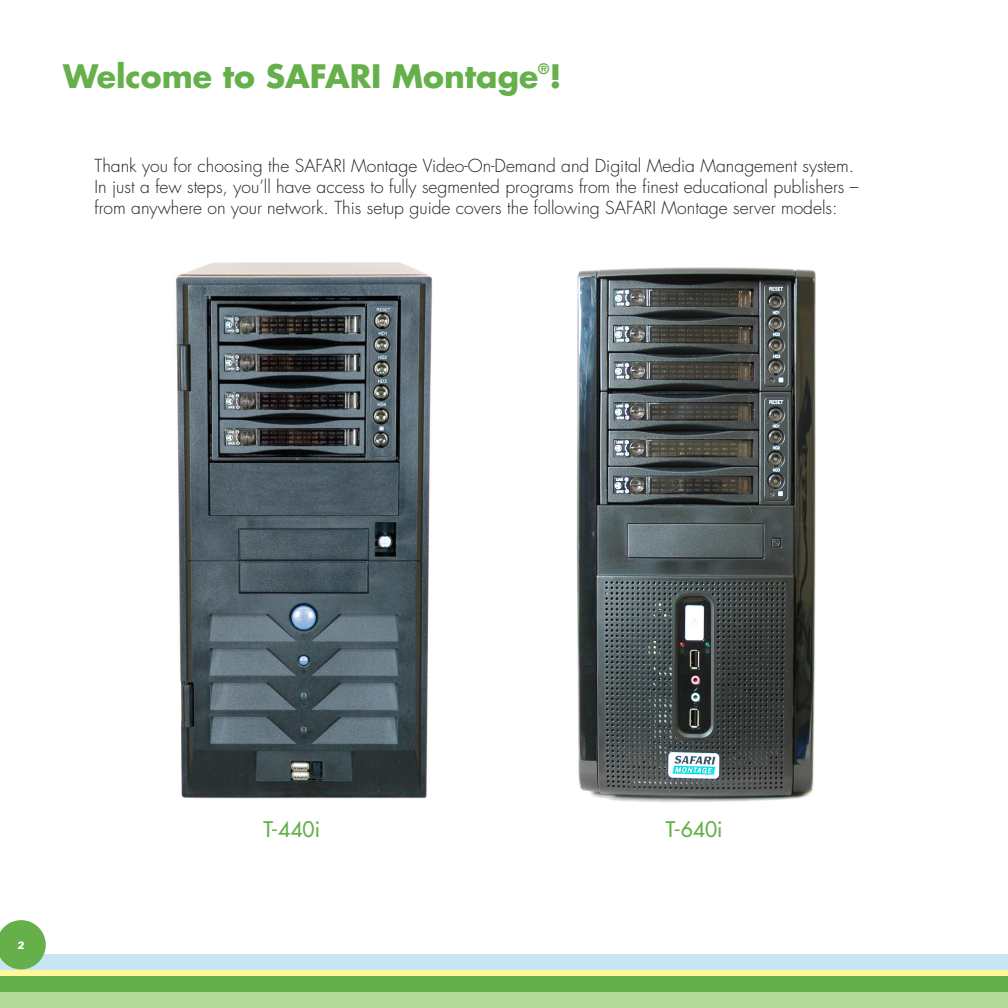
<style>
.page{position:relative;width:1008px;height:1008px;background:#fff}
.page>*{position:absolute;margin:0;border:0;box-sizing:border-box;transform-origin:0 0}
.Welcome_Line{font:700 31.5px "Futura";color:#65b04b}
.Call_Text{font:21px "Futura";color:#65b04b}
.Body_Text{font:300 17.5px/21px "Futura";color:#231f20}
.Welcome_Line-2{font:700 14px "Futura";color:#65b04b}
.t1{font:900 10.5px "Univers";color:#fff}
</style>
<div class="page">
<div style="left:0;top:989px;width:1008px;height:19px;background:#b6da9b"></div>
<div style="left:0;top:973px;width:1008px;height:19px;background:#65b04b"></div>
<div style="left:0;top:966px;width:1008px;height:10px;background:#fff79a"></div>
<div style="left:0;top:954px;width:1008px;height:16px;background:#c7e6f4"></div>
<svg style="left:0;top:920px;width:46px;height:49px"></svg>
<img style="left:176px;top:262px;width:257px;height:537px">
<img style="left:576px;top:267px;width:240px;height:536px">
<p class="Welcome_Line" style="left:63px;top:55px;width:500px">Welcome to SAFARI Montage !</p>
<p class="Welcome_Line-2" style="left:538px;top:60px;width:13px">®</p>
<p class="Body_Text" style="left:94px;top:156px;width:766px">Thank you for choosing the SAFARI Montage Video-On-Demand and Digital Media Management system.<br>In just a few steps, you’ll have access to fully segmented programs from the finest educational publishers – from anywhere on your network. This setup guide covers the following SAFARI Montage server models:</p>
<p class="t1" style="left:18px;top:939px;width:9px">2</p>
<p class="Call_Text" style="left:263px;top:816px;width:58px">T-440i</p>
<p class="Call_Text" style="left:666px;top:816px;width:58px">T-640i</p>
</div>
